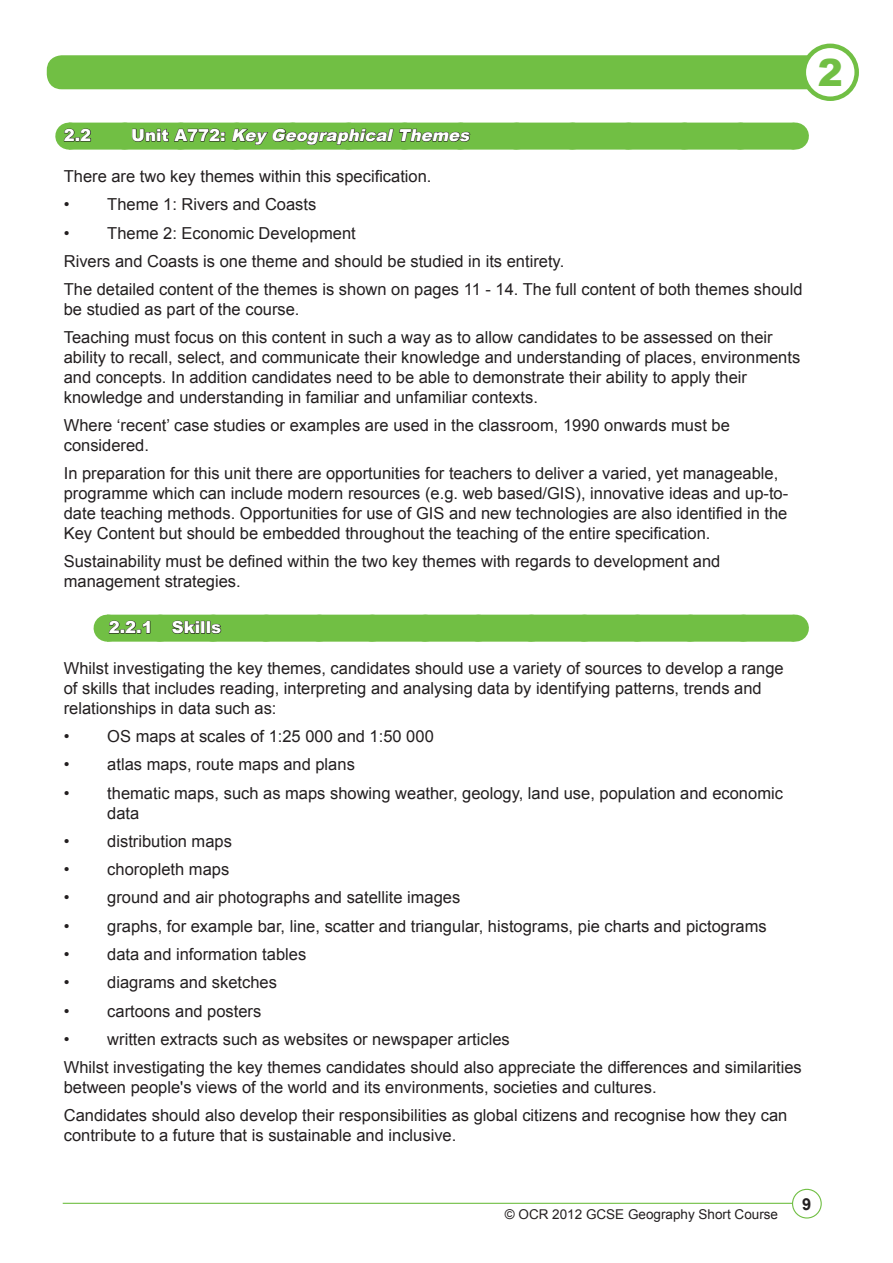
<style>
.page{position:relative;width:893px;height:1263px;background:#fff}
.page>*{position:absolute;margin:0;border:0;box-sizing:border-box;transform-origin:0 0}
.Body_Text{font:900 37.5px "Arial";color:#71bf44}
.Body_Text-2{font:16.5px/19.8px "Arial";color:#231f20}
.Bullet_1{font:16.5px/19.8px "Arial";color:#231f20}
.Heading_2{font:italic 900 16.5px "Arial";color:#fff}
.Heading_3{font:900 16.5px "Arial";color:#fff}
.Heading_2-2{font:900 16.5px "Arial";color:#fff}
.t1{font:700 16.5px "Arial";color:#231f20}
.t2{font:13.5px "Arial";color:#231f20}
.s1{font-style:normal}
</style>
<div class="page">
<div style="left:47px;top:55px;width:782px;height:34px;background:#71bf44;border-radius:15px"></div>
<div style="left:804px;top:46px;width:53px;height:53px;background:#fff;border-radius:50%"></div>
<div style="left:801px;top:44px;width:58px;height:57px;border:4px solid #71bf44;border-radius:50%"></div>
<hr style="left:63px;top:1203px;width:730px;height:1px;background:#71bf44">
<div style="left:792px;top:1189px;width:30px;height:29px;border:1px solid #71bf44;border-radius:50%"></div>
<div style="left:69px;top:123px;width:725px;height:27px;background:#71bf44"></div>
<svg style="left:794px;top:123px;width:1px;height:27px"></svg>
<div style="left:107px;top:615px;width:687px;height:27px;background:#71bf44"></div>
<svg style="left:794px;top:615px;width:1px;height:27px"></svg>
<svg style="left:63px;top:123px;width:28px;height:27px"></svg>
<svg style="left:125px;top:128px;width:641px;height:22px"></svg>
<svg style="left:107px;top:620px;width:44px;height:22px"></svg>
<svg style="left:160px;top:620px;width:608px;height:22px"></svg>
<p class="Body_Text" style="left:818px;top:45px;width:27px">2</p>
<p class="Heading_2-2" style="left:64px;top:123px;width:29px">2.2</p>
<p class="Heading_2" style="left:131px;top:123px;width:344px"><span class="s1">U n i t A 7 7 2 :</span> Key GeographicalThemes</p>
<p class="Body_Text-2" style="left:64px;top:167px;width:369px">There are two key themes within this specification.</p>
<p class="Bullet_1" style="left:64px;top:195px;width:254px">• Theme 1: Rivers and Coasts</p>
<p class="Bullet_1" style="left:64px;top:223px;width:294px">• Theme 2: Economic Development</p>
<p class="Body_Text-2" style="left:64px;top:252px;width:502px">Rivers and Coasts is one theme and should be studied in its entirety.</p>
<p class="Body_Text-2" style="left:64px;top:280px;width:740px">The detailed content of the themes is shown on pages 11 - 14. The full content of both themes should be studied as part of the course.</p>
<p class="Body_Text-2" style="left:64px;top:328px;width:738px">Teaching must focus on this content in such a way as to allow candidates to be assessed on their ability to recall, select, and communicate their knowledge and understanding of places, environments and concepts. In addition candidates need to be able to demonstrate their ability to apply their knowledge and understanding in familiar and unfamiliar contexts.</p>
<p class="Body_Text-2" style="left:64px;top:416px;width:668px">Where ‘recent’ case studies or examples are used in the classroom, 1990 onwards must be considered.</p>
<p class="Body_Text-2" style="left:64px;top:464px;width:726px">In preparation for this unit there are opportunities for teachers to deliver a varied, yet manageable, programme which can include modern resources (e.g. web based/GIS), innovative ideas and up-to&shy;date teaching methods. Opportunities for use of GIS and new technologies are also identified in the Key Content but should be embedded throughout the teaching of the entire specification.</p>
<p class="Body_Text-2" style="left:64px;top:551px;width:658px">Sustainability must be defined within the two key themes with regards to development and management strategies.</p>
<p class="Heading_3" style="left:109px;top:615px;width:114px">2.2.1 Skills</p>
<p class="Body_Text-2" style="left:64px;top:659px;width:721px">Whilst investigating the key themes, candidates should use a variety of sources to develop a range of skills that includes reading, interpreting and analysing data by identifying patterns, trends and relationships in data such as:</p>
<p class="Bullet_1" style="left:64px;top:727px;width:372px">• OS maps at scales of 1:25 000 and 1:50 000</p>
<p class="Bullet_1" style="left:64px;top:755px;width:293px">• atlas maps, route maps and plans</p>
<p class="Bullet_1" style="left:107px;top:783px;width:677px;text-indent:-44px">• thematic maps, such as maps showing weather, geology, land use, population and economic data</p>
<p class="Bullet_1" style="left:64px;top:831px;width:170px">• distribution maps</p>
<p class="Bullet_1" style="left:64px;top:860px;width:167px">• choropleth maps</p>
<p class="Bullet_1" style="left:64px;top:888px;width:398px">• ground and air photographs and satellite images</p>
<p class="Bullet_1" style="left:64px;top:916px;width:704px">• graphs, for example bar, line, scatter and triangular, histograms, pie charts and pictograms</p>
<p class="Bullet_1" style="left:64px;top:944px;width:244px">• data and information tables</p>
<p class="Bullet_1" style="left:64px;top:973px;width:215px">• diagrams and sketches</p>
<p class="Bullet_1" style="left:64px;top:1001px;width:199px">• cartoons and posters</p>
<p class="Bullet_1" style="left:64px;top:1029px;width:448px">• written extracts such as websites or newspaper articles</p>
<p class="Body_Text-2" style="left:64px;top:1058px;width:739px">Whilst investigating the key themes candidates should also appreciate the differences and similarities between people's views of the world and its environments, societies and cultures.</p>
<p class="Body_Text-2" style="left:64px;top:1106px;width:725px">Candidates should also develop their responsibilities as global citizens and recognise how they can contribute to a future that is sustainable and inclusive.</p>
<p class="t2" style="left:505px;top:1205px;width:275px">© OCR 2012 GCSE Geography Short Course</p>
<p class="t1" style="left:802px;top:1193px;width:11px">9</p>
</div>
